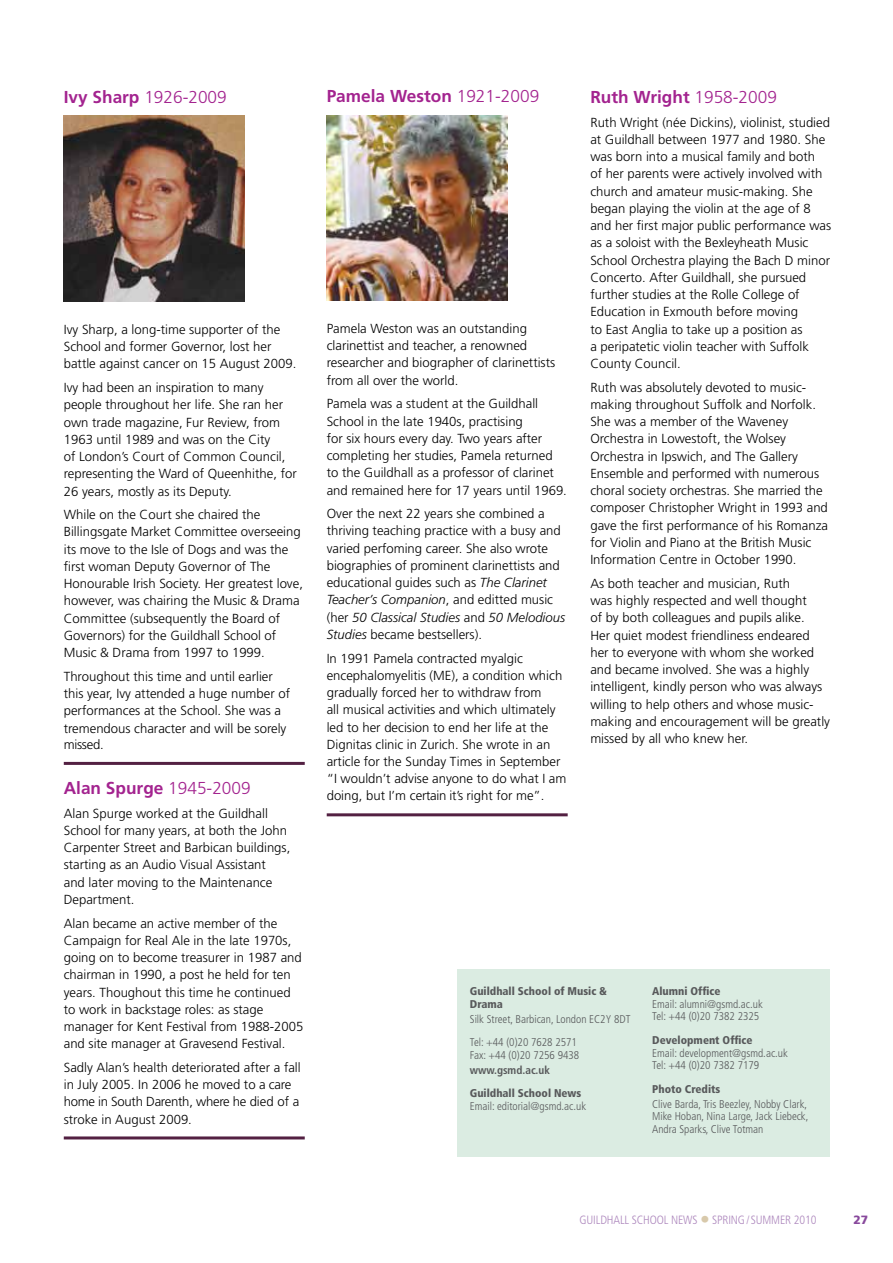
<style>
.page{position:relative;width:893px;height:1263px;background:#fff}
.page>*{position:absolute;margin:0;border:0;box-sizing:border-box;transform-origin:0 0}
.t1{font:700 17.25px "Frutiger";color:#a3238f}
.t2{font:300 17.25px "Frutiger";color:#a3238f}
.t3{font:300 13.2px/17.2px "Frutiger";color:#000}
.t4{font:300 condensed 12px "Frutiger";letter-spacing:-.01em;color:#ad87bd}
.t5{font:900 12px "Frutiger";color:#88499c}
.t6{font:300 condensed 11.25px/12.8px "Frutiger";color:#58595b}
.t7{font:900 condensed 11.25px/12.8px "Frutiger";color:#58595b}
.t8{font:700 condensed 11.25px "Frutiger";color:#58595b}
.s1{font-weight:700}
.s2{font-weight:300}
.s3{font-style:italic}
.s4{font-size:19.5px;color:#d8c9ab}
</style>
<div class="page">
<img style="left:64px;top:116px;width:180px;height:185px">
<hr style="left:64px;top:762px;width:241px;height:3px;background:#532042">
<hr style="left:64px;top:1136px;width:241px;height:3px;background:#532042">
<hr style="left:327px;top:813px;width:241px;height:3px;background:#532042">
<div style="left:457px;top:969px;width:372px;height:188px;background:#dbece2"></div>
<img style="left:327px;top:116px;width:180px;height:185px">
<h1 class="t2" style="left:64px;top:88px;width:165px"><span class="s1">Ivy Sharp</span> 1926-2009</h1>
<p class="t3" style="left:64px;top:321px;width:234px">Ivy Sharp, a long-time supporter of the<br>School and former Governor, lost her battle against cancer on 15 August 2009.</p>
<p class="t3" style="left:64px;top:379px;width:234px">Ivy had been an inspiration to many people throughout her life. She ran her own trade magazine, Fur Review, from 1963 until 1989 and was on the City<br>of London’s Court of Common Council, representing the Ward of Queenhithe, for 26 years, mostly as its Deputy.</p>
<p class="t3" style="left:64px;top:506px;width:241px">While on the Court she chaired the Billingsgate Market Committee overseeing its move to the Isle of Dogs and was the first woman Deputy Governor of The Honourable Irish Society. Her greatest love, however, was chairing the Music &amp; Drama Committee (subsequently the Board of Governors) for the Guildhall School of Music &amp; Drama from 1997 to 1999.</p>
<p class="t3" style="left:64px;top:668px;width:228px">Throughout this time and until earlier this year, Ivy attended a huge number of performances at the School. She was a tremendous character and will be sorely missed.</p>
<h1 class="t1" style="left:64px;top:778px;width:188px">Alan Spurge <span class="s2">1945-2009</span></h1>
<p class="t3" style="left:64px;top:805px;width:228px">Alan Spurge worked at the Guildhall School for many years, at both the John Carpenter Street and Barbican buildings, starting as an Audio Visual Assistant<br>and later moving to the Maintenance Department.</p>
<p class="t3" style="left:64px;top:914px;width:241px">Alan became an active member of the Campaign for Real Ale in the late 1970s, going on to become treasurer in 1987 and chairman in 1990, a post he held for ten years. Thoughout this time he continued to work in backstage roles: as stage manager for Kent Festival from 1988-2005 and site manager at Gravesend Festival.</p>
<p class="t3" style="left:64px;top:1059px;width:238px">Sadly Alan’s health deteriorated after a fall in July 2005. In 2006 he moved to a care home in South Darenth, where he died of a stroke in August 2009.</p>
<h1 class="t1" style="left:327px;top:86px;width:214px">Pamela Weston <span class="s2">1921-2009</span></h1>
<p class="t3" style="left:327px;top:320px;width:230px">Pamela Weston was an outstanding clarinettist and teacher, a renowned researcher and biographer of clarinettists from all over the world.</p>
<p class="t3" style="left:327px;top:395px;width:242px">Pamela was a student at the Guildhall School in the late 1940s, practising<br>for six hours every day. Two years after completing her studies, Pamela returned to the Guildhall as a professor of clarinet and remained here for 17 years until 1969.</p>
<p class="t3" style="left:327px;top:505px;width:240px">Over the next 22 years she combined a thriving teaching practice with a busy and varied perfoming career. She also wrote biographies of prominent clarinettists and educational guides such as <span class="s3">The Clarinet Teacher’s Companion</span>, and editted music (her <span class="s3">50 Classical Studies</span> and <span class="s3">50 Melodious Studies</span> became bestsellers).</p>
<p class="t3" style="left:327px;top:649px;width:241px">In 1991 Pamela contracted myalgic encephalomyelitis (ME), a condition which gradually forced her to withdraw from<br>all musical activities and which ultimately led to her decision to end her life at the Dignitas clinic in Zurich. She wrote in an article for the Sunday Times in September “I wouldn’t advise anyone to do what I am doing, but I’m certain it’s right for me”.</p>
<h1 class="t1" style="left:590px;top:87px;width:188px">Ruth Wright <span class="s2">1958-2009</span></h1>
<p class="t3" style="left:590px;top:114px;width:242px">Ruth Wright (née Dickins), violinist, studied at Guildhall between 1977 and 1980. She was born into a musical family and both<br>of her parents were actively involved with church and amateur music-making. She began playing the violin at the age of 8 and her first major public performance was as a soloist with the Bexleyheath Music School Orchestra playing the Bach D minor Concerto. After Guildhall, she pursued further studies at the Rolle College of Education in Exmouth before moving<br>to East Anglia to take up a position as<br>a peripatetic violin teacher with Suffolk County Council.</p>
<p class="t3" style="left:590px;top:379px;width:239px">Ruth was absolutely devoted to music&shy;making throughout Suffolk and Norfolk.<br>She was a member of the Waveney Orchestra in Lowestoft, the Wolsey Orchestra in Ipswich, and The Gallery Ensemble and performed with numerous choral society orchestras. She married the composer Christopher Wright in 1993 and gave the first performance of his Romanza for Violin and Piano at the British Music Information Centre in October 1990.</p>
<p class="t3" style="left:590px;top:575px;width:241px">As both teacher and musician, Ruth<br>was highly respected and well thought<br>of by both colleagues and pupils alike.<br>Her quiet modest friendliness endeared her to everyone with whom she worked and became involved. She was a highly intelligent, kindly person who was always willing to help others and whose music&shy;making and encouragement will be greatly missed by all who knew her.</p>
<p class="t7" style="left:470px;top:985px;width:139px">Guildhall School of Music &amp;<br>Drama</p>
<p class="t6" style="left:470px;top:1007px;width:162px;line-height:23.4px">Silk Street, Barbican, London EC2Y 8DT<br>Tel: +44 (0)20 7628 2571</p>
<p class="t6" style="left:470px;top:1049px;width:111px">Fax: +44 (0)20 7256 9438</p>
<p class="t8" style="left:470px;top:1063px;width:82px">www.gsmd.ac.uk</p>
<p class="t7" style="left:470px;top:1087px;width:113px">Guildhall School News</p>
<p class="t6" style="left:470px;top:1100px;width:118px">Email: editorial@gsmd.ac.uk</p>
<p class="t7" style="left:652px;top:985px;width:70px">Alumni Office</p>
<p class="t6" style="left:652px;top:998px;width:112px">Email: alumni@gsmd.ac.uk<br>Tel: +44 (0)20 7382 2325</p>
<p class="t7" style="left:652px;top:1033px;width:102px">Development Office</p>
<p class="t6" style="left:652px;top:1046px;width:137px">Email: development@gsmd.ac.uk<br>Tel: +44 (0)20 7382 7179</p>
<p class="t7" style="left:652px;top:1082px;width:70px">Photo Credits</p>
<p class="t6" style="left:652px;top:1097px;width:158px;text-align:justify">Clive Barda, Tris Beezley, Nobby Clark, Mike Hoban, Nina Large, Jack Liebeck, Andra Sparks, Clive Totman</p>
<p class="t4" style="left:579px;top:1213px;width:238px">GUILDHALL SCHOOL NEWS <span class="s4">•</span> SPRING/SUMMER 2010</p>
<p class="t5" style="left:853px;top:1213px;width:16px">27</p>
</div>
